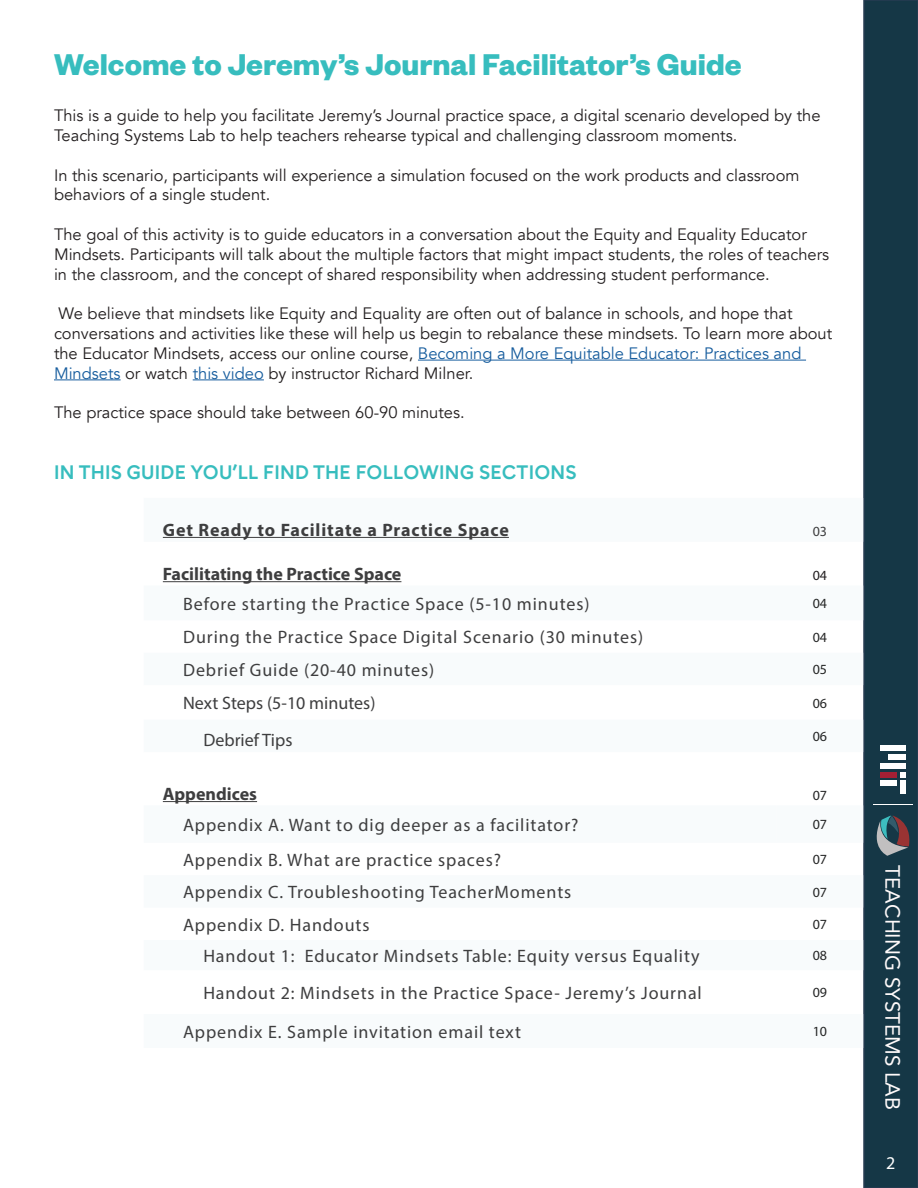
<style>
.page{position:relative;width:918px;height:1188px;background:#fff}
.page>*{position:absolute;margin:0;border:0;box-sizing:border-box;transform-origin:0 0}
.t1{font:700 33px "Founders Grotesk";color:#37bdbe}
.t2{font:20.7px "Avenir LT Std";color:#fffafa}
.t3{font:600 19.5px "Buenos Aires";letter-spacing:.01em;color:#37bdbe}
.t4{font:18px "Myriad Pro";letter-spacing:.05em;color:#3e3e3f}
.t5{font:700 18px "Myriad Pro";color:#3e3e3f}
.t6{font:700 18px "Myriad Pro";letter-spacing:.05em;color:#3e3e3f}
.t7{font:18px "Myriad Pro";color:#3e3e3f}
.t8{font:18px "Myriad Pro";color:#fff}
.t9{font:16.5px/19.8px "Avenir";color:#231f20}
.t10{font:14.1px "Myriad Pro";color:#252626}
.t11{font:14.1px "Myriad Pro";color:#3e3e3f}
.t12{font:14.1px "Myriad Pro";color:#231f20}
.s1{color:#175d9e}
</style>
<div class="page">
<div style="left:863px;top:0;width:55px;height:1188px;background:#153746;border:2px solid #273c52"></div>
<svg style="left:876px;top:816px;width:34px;height:40px"></svg>
<div style="left:901px;top:781px;width:5px;height:13px;background:#fff"></div>
<div style="left:889px;top:754px;width:17px;height:6px;background:#fff"></div>
<div style="left:880px;top:763px;width:26px;height:5px;background:#fff"></div>
<div style="left:880px;top:746px;width:26px;height:5px;background:#fff"></div>
<div style="left:880px;top:781px;width:17px;height:5px;background:#fff"></div>
<svg style="left:901px;top:772px;width:5px;height:5px"></svg>
<div style="left:880px;top:772px;width:17px;height:5px;background:#a31f34"></div>
<hr style="left:873px;top:804px;width:39px;height:1px;background:#fff">
<hr style="left:163px;top:537px;width:346px;height:1px;background:#3e3e3f">
<hr style="left:163px;top:581px;width:238px;height:1px;background:#3e3e3f">
<hr style="left:163px;top:801px;width:94px;height:1px;background:#3e3e3f">
<hr style="left:418px;top:360px;width:388px;height:1px;background:#175d9e">
<hr style="left:54px;top:379px;width:67px;height:1px;background:#175d9e">
<hr style="left:193px;top:379px;width:71px;height:1px;background:#175d9e">
<p class="t1" style="left:54px;top:43px;width:689px">Welcome to Jeremy’s Journal Facilitator’s Guide</p>
<p class="t9" style="left:54px;top:106px;width:768px">This is a guide to help you facilitate Jeremy’s Journal practice space, a digital scenario developed by the<br>Teaching Systems Lab to help teachers rehearse typical and challenging classroom moments.</p>
<p class="t9" style="left:54px;top:165px;width:747px">In this scenario, participants will experience a simulation focused on the work products and classroom behaviors of a single student.</p>
<p class="t9" style="left:54px;top:225px;width:777px">The goal of this activity is to guide educators in a conversation about the Equity and Equality Educator<br>Mindsets. Participants will talk about the multiple factors that might impact students, the roles of teachers in the classroom, and the concept of shared responsibility when addressing student performance.</p>
<p class="t9" style="left:54px;top:304px;width:780px">We believe that mindsets like Equity and Equality are often out of balance in schools, and hope that conversations and activities like these will help us begin to rebalance these mindsets. To learn more about the Educator Mindsets, access our online course, <span class="s1">Becoming a More Equitable Educator: Practices and Mindsets</span> or watch <span class="s1">this video</span> by instructor Richard Milner.</p>
<p class="t9" style="left:54px;top:403px;width:412px">The practice space should take between 60-90 minutes.</p>
<p class="t3" style="left:54px;top:456px;width:524px">IN THIS GUIDE YOU’LL FIND THE FOLLOWING SECTIONS</p>
<p class="t6" style="left:163px;top:518px;width:348px">Get Ready to Facilitate a Practice Space</p>
<p class="t11" style="left:813px;top:523px;width:16px">03</p>
<p class="t5" style="left:163px;top:562px;width:240px">Facilitating the Practice Space</p>
<p class="t12" style="left:813px;top:566px;width:16px">04</p>
<p class="t4" style="left:183px;top:593px;width:408px">Before starting the Practice Space (5-10 minutes)</p>
<p class="t10" style="left:813px;top:595px;width:16px">04</p>
<p class="t4" style="left:183px;top:626px;width:462px">During the Practice Space Digital Scenario (30 minutes)</p>
<p class="t10" style="left:813px;top:628px;width:16px">04</p>
<p class="t4" style="left:183px;top:659px;width:253px">Debrief Guide (20-40 minutes)</p>
<p class="t10" style="left:813px;top:661px;width:16px">05</p>
<p class="t7" style="left:183px;top:692px;width:194px">Next Steps (5-10 minutes)</p>
<p class="t10" style="left:813px;top:694px;width:16px">06</p>
<p class="t7" style="left:203px;top:729px;width:91px">Debrief Tips</p>
<p class="t10" style="left:813px;top:728px;width:16px">06</p>
<p class="t5" style="left:163px;top:782px;width:96px">Appendices</p>
<p class="t10" style="left:813px;top:786px;width:16px">07</p>
<p class="t4" style="left:183px;top:814px;width:397px">Appendix A. Want to dig deeper as a facilitator?</p>
<p class="t10" style="left:813px;top:816px;width:16px">07</p>
<p class="t4" style="left:183px;top:849px;width:319px">Appendix B. What are practice spaces?</p>
<p class="t10" style="left:813px;top:851px;width:16px">07</p>
<p class="t4" style="left:183px;top:881px;width:390px">Appendix C. Troubleshooting TeacherMoments</p>
<p class="t10" style="left:813px;top:883px;width:16px">07</p>
<p class="t4" style="left:183px;top:913px;width:188px">Appendix D. Handouts</p>
<p class="t10" style="left:813px;top:916px;width:16px">07</p>
<p class="t4" style="left:203px;top:945px;width:498px">Handout 1: Educator Mindsets Table: Equity versus Equality</p>
<p class="t10" style="left:813px;top:947px;width:16px">08</p>
<p class="t4" style="left:203px;top:982px;width:500px">Handout 2: Mindsets in the Practice Space- Jeremy’s Journal</p>
<p class="t10" style="left:813px;top:984px;width:16px">09</p>
<p class="t4" style="left:183px;top:1021px;width:339px">Appendix E. Sample invitation email text</p>
<p class="t10" style="left:813px;top:1023px;width:16px">10</p>
<p class="t2" style="left:905px;top:865px;width:246px;rotate:90deg">TEACHING SYSTEMS LAB</p>
<p class="t8" style="left:886px;top:1151px;width:11px">2</p>
</div>
